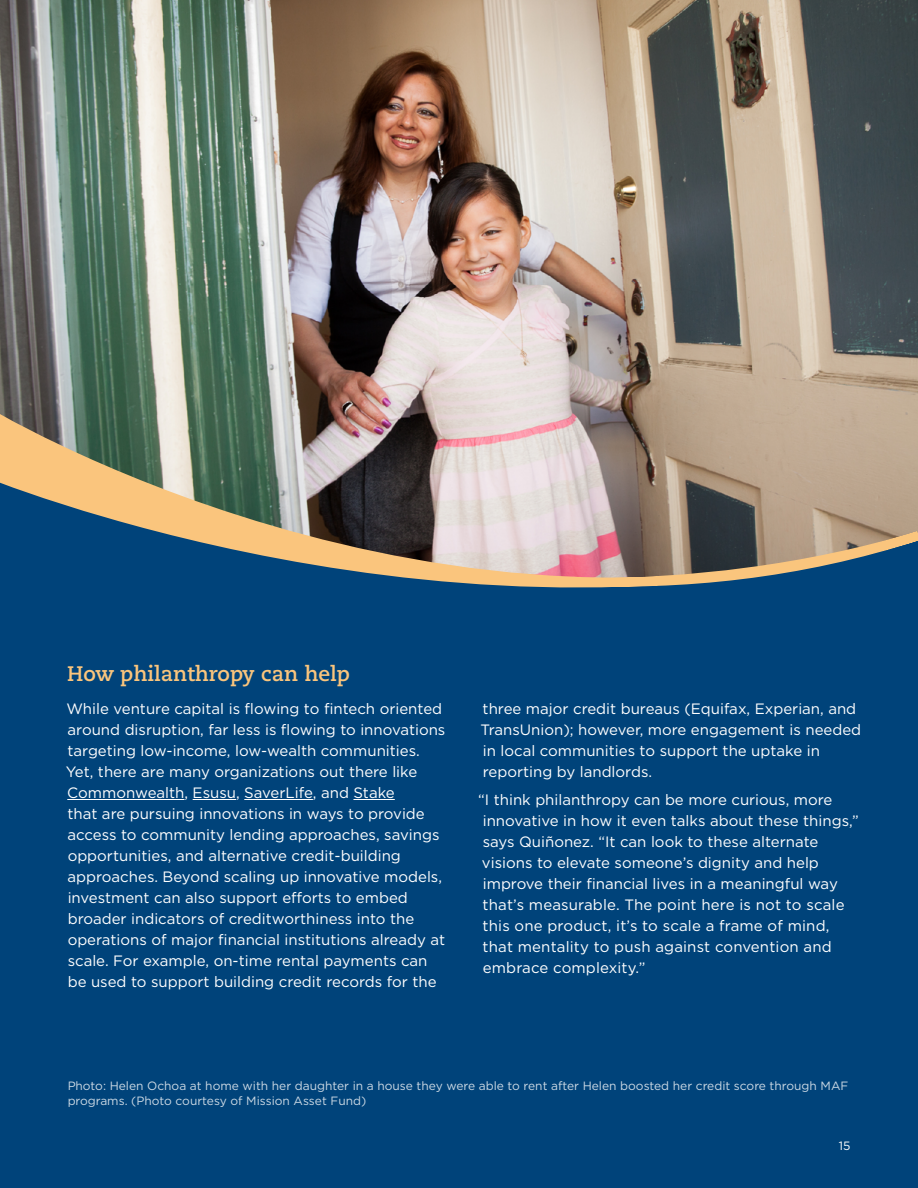
<style>
.page{position:relative;width:918px;height:1188px;background:#fff}
.page>*{position:absolute;margin:0;border:0;box-sizing:border-box;transform-origin:0 0}
.Philo_help_header{font:700 21px "Caecilia LT Std";color:#fac57d}
.Philo_help_body{font:15px/21px "Gotham";color:#fff}
.t1{font:12px/15px "Gotham";color:#fff}
</style>
<div class="page">
<div style="left:459px;top:0;width:459px;height:1188px;background:#00437a"></div>
<div style="left:0;top:0;width:472px;height:1188px;background:#00437a"></div>
<img style="left:0;top:0;width:918px;height:406px">
<svg style="left:0;top:406px;width:918px;height:394px"></svg>
<svg style="left:0;top:408px;width:918px;height:283px"></svg>
<hr style="left:67px;top:799px;width:117px;height:1px;background:#fff">
<hr style="left:193px;top:799px;width:43px;height:1px;background:#fff">
<hr style="left:244px;top:799px;width:69px;height:1px;background:#fff">
<hr style="left:353px;top:799px;width:42px;height:1px;background:#fff">
<p class="Philo_help_header" style="left:67px;top:661px;width:284px">How philanthropy can help</p>
<p class="Philo_help_body" style="left:66px;top:698px;width:381px">While venture capital is flowing to fintech oriented around disruption, far less is flowing to innovations targeting low-income, low-wealth communities.<br>Yet, there are many organizations out there like Commonwealth, Esusu, SaverLife, and Stake<br>that are pursuing innovations in ways to provide access to community lending approaches, savings opportunities, and alternative credit-building approaches. Beyond scaling up innovative models, investment can also support efforts to embed broader indicators of creditworthiness into the operations of major financial institutions already at scale. For example, on-time rental payments can be used to support building credit records for the</p>
<p class="Philo_help_body" style="left:480px;top:698px;width:382px">three major credit bureaus (Equifax, Experian, and TransUnion); however, more engagement is needed in local communities to support the uptake in reporting by landlords.</p>
<p class="Philo_help_body" style="left:478px;top:789px;width:382px">“I think philanthropy can be more curious, more innovative in how it even talks about these things,” says Quiñonez. “It can look to these alternate visions to elevate someone’s dignity and help improve their financial lives in a meaningful way that’s measurable. The point here is not to scale this one product, it’s to scale a frame of mind, that mentality to push against convention and embrace complexity.”</p>
<p class="t1" style="left:68px;top:1078px;width:782px">Photo: Helen Ochoa at home with her daughter in a house they were able to rent after Helen boosted her credit score through MAF programs. (Photo courtesy of Mission Asset Fund)</p>
<p class="t1" style="left:839px;top:1138px;width:13px">15</p>
</div>
